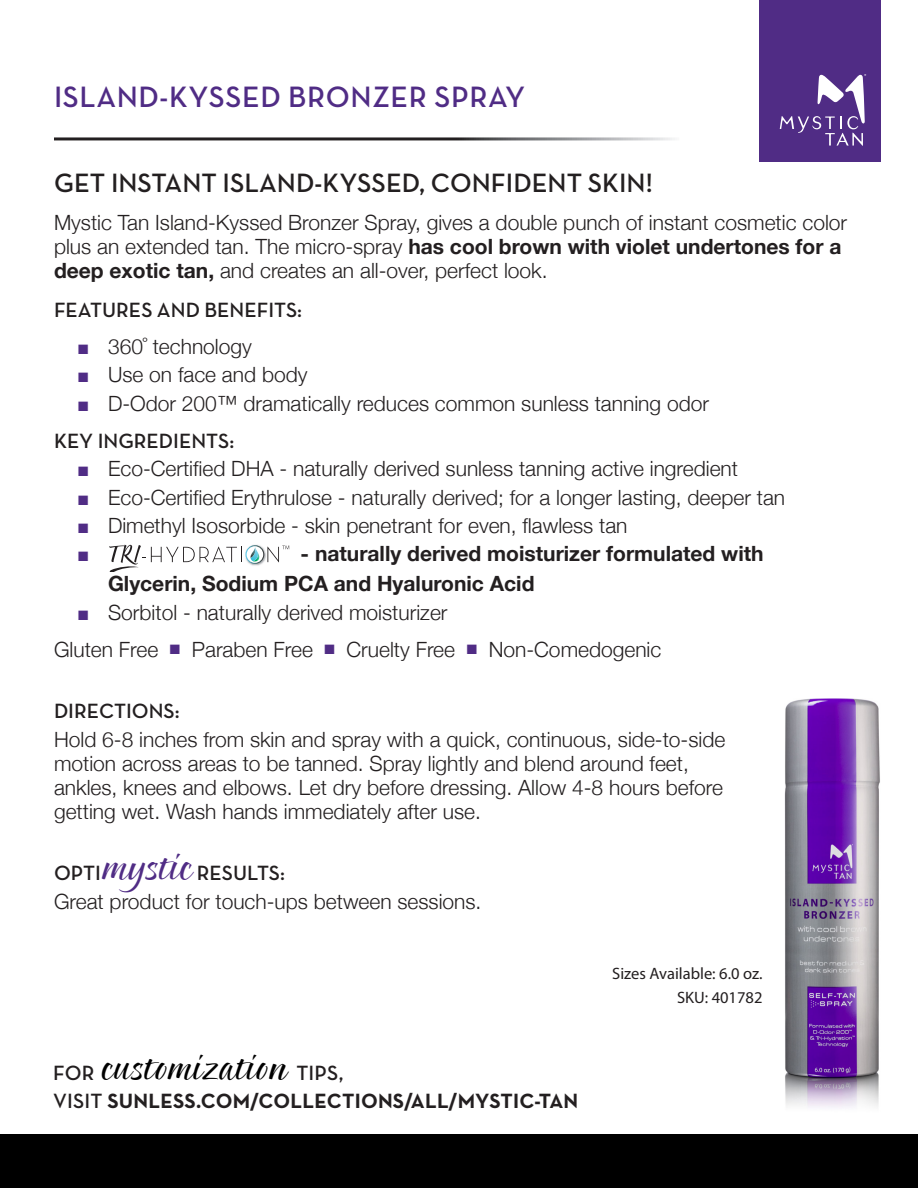
<style>
.page{position:relative;width:918px;height:1188px;background:#fff}
.page>*{position:absolute;margin:0;border:0;box-sizing:border-box;transform-origin:0 0}
.t1{font:34.5px "Pointed Brush";letter-spacing:.01em;color:#000}
.t2{font:30px "Neutra Text Demi SC";letter-spacing:.02em;color:#502c85}
.t3{font:27px "Neutra Text Demi SC";color:#231f20}
.t4{font:300 21px/24px "Helvetica Neue";color:#231f20}
.t5{font:700 21px/30px "Helvetica Neue";color:#231f20}
.t6{font:21px "Neutra Text Demi SC";color:#231f20}
.t7{font:21px "Neutra Text Bold SC";letter-spacing:.01em;color:#231f20}
.t8{font:16.5px/24px "Myriad Pro";color:#231f20;text-align:right}
.t9{font:13.5px "Zapf Dingbats";color:#502c85}
.s1{font-weight:700}
.s2{color:#502c85}
.s3{font-family:"Pointed Brush";font-size:36px;color:#502c85}
.s4{font-family:"Neutra Text Demi SC";font-size:21px;color:#231f20}
.s5{font-family:"Neutra Text Demi SC"}
</style>
<div class="page">
<div style="left:0;top:1134px;width:918px;height:54px;background:#000"></div>
<div style="left:759px;top:0;width:121px;height:161px;background:#502c85"></div>
<img style="left:784px;top:698px;width:96px;height:410px">
<svg style="left:780px;top:74px;width:86px;height:72px"></svg>
<svg style="left:109px;top:545px;width:180px;height:27px"></svg>
<p class="t2" style="left:54px;top:78px;width:473px">ISLAND-KYSSED BRONZER SPRAY</p>
<p class="t3" style="left:54px;top:166px;width:600px">GET INSTANT ISLAND-KYSSED, CONFIDENT SKIN!</p>
<p class="t4" style="left:54px;top:208px;width:795px">Mystic Tan Island-Kyssed Bronzer Spray, gives a double punch of instant cosmetic color plus an extended tan. The micro-spray <span class="s1">has cool brown with violet undertones for a deep exotic tan,</span> and creates an all-over, perfect look.</p>
<p class="t6" style="left:54px;top:296px;width:250px">FEATURES AND BENEFITS:</p>
<p class="t4" style="left:78px;top:333px;width:175px"><span class="s2">■</span> 360˚ technology</p>
<p class="t4" style="left:78px;top:361px;width:231px"><span class="s2">■</span> Use on face and body</p>
<p class="t4" style="left:78px;top:390px;width:633px"><span class="s2">■</span> D-Odor 200™ dramatically reduces common sunless tanning odor</p>
<p class="t6" style="left:54px;top:428px;width:182px">KEY INGREDIENTS:</p>
<p class="t4" style="left:78px;top:455px;width:662px"><span class="s2">■</span> Eco-Certified DHA - naturally derived sunless tanning active ingredient</p>
<p class="t4" style="left:78px;top:484px;width:709px"><span class="s2">■</span> Eco-Certified Erythrulose - naturally derived; for a longer lasting, deeper tan</p>
<p class="t4" style="left:78px;top:512px;width:551px"><span class="s2">■</span> Dimethyl Isosorbide - skin penetrant for even, flawless tan</p>
<p class="t9" style="left:78px;top:550px;width:12px">■</p>
<p class="t5" style="left:108px;top:539px;width:657px;text-indent:193px">- naturally derived moisturizer formulated with<br>Glycerin, Sodium PCA and Hyaluronic Acid</p>
<p class="t4" style="left:78px;top:599px;width:371px"><span class="s2">■</span> Sorbitol - naturally derived moisturizer</p>
<p class="t4" style="left:54px;top:636px;width:609px">Gluten Free <span class="s2">■</span> Paraben Free <span class="s2">■</span> Cruelty Free <span class="s2">■</span> Non-Comedogenic</p>
<p class="t6" style="left:54px;top:698px;width:127px">DIRECTIONS:</p>
<p class="t4" style="left:54px;top:726px;width:673px">Hold 6-8 inches from skin and spray with a quick, continuous, side-to-side motion across areas to be tanned. Spray lightly and blend around feet, ankles, knees and elbows. Let dry before dressing. Allow 4-8 hours before getting wet. Wash hands immediately after use.</p>
<p class="t6" style="left:54px;top:860px;width:233px">OPTI<span class="s3">mystic</span> RESULTS:</p>
<p class="t4" style="left:54px;top:888px;width:429px">Great product for touch-ups between sessions.</p>
<p class="t1" style="left:53px;top:1047px;width:292px"><span class="s4">FOR</span> customization <span class="s4">TIPS,</span></p>
<p class="t7" style="left:53px;top:1088px;width:527px"><span class="s5">VISIT</span> SUNLESS.COM/COLLECTIONS/ALL/MYSTIC-TAN</p>
<p class="t8" style="left:612px;top:961px;width:152px">Sizes Available: 6.0 oz.<br>SKU: 401782</p>
</div>
